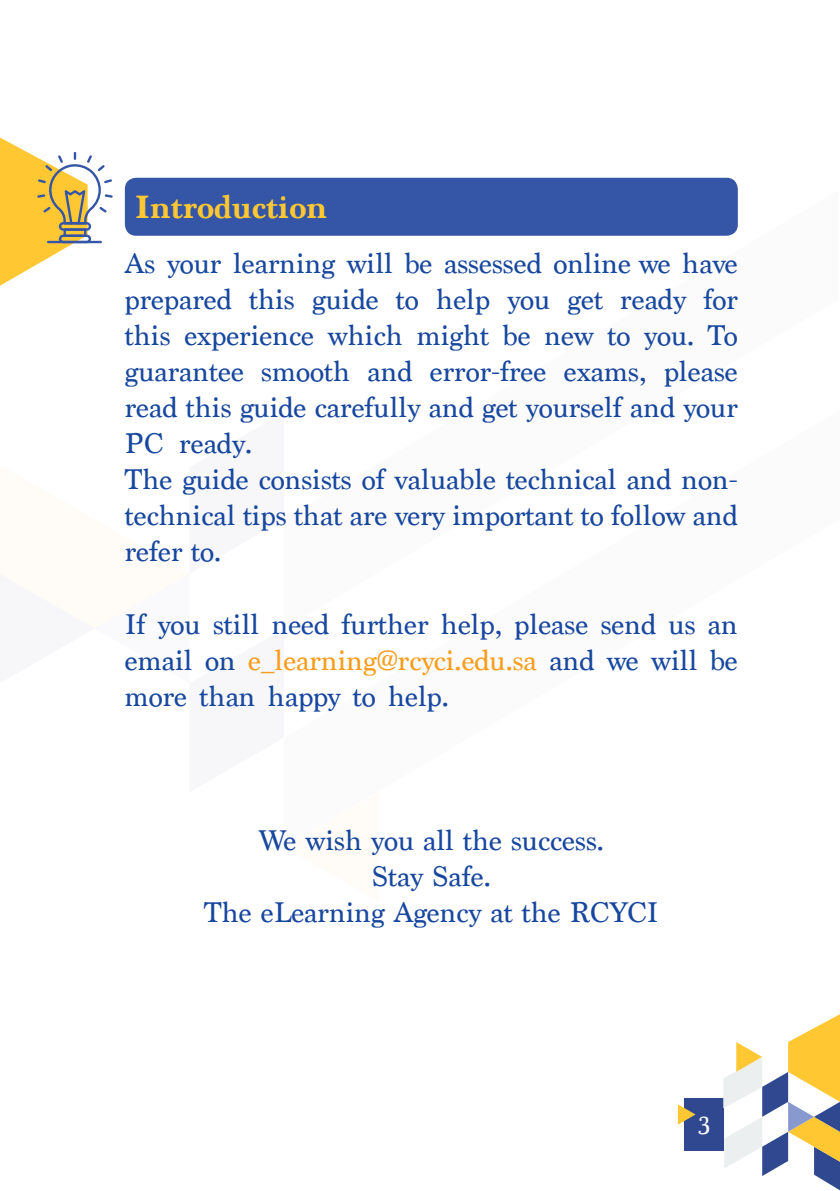
<style>
.page{position:relative;width:840px;height:1191px;background:#fff}
.page>*{position:absolute;margin:0;border:0;box-sizing:border-box;transform-origin:0 0}
.t1{font:700 34px "Marion";color:#ffc832}
.t2{font:30px/36px "Marion";color:#17479e}
.t3{font:26px "Marion";color:#fff}
.s1{color:#f99d1c}
</style>
<div class="page">
<div style="left:683px;top:1098px;width:40px;height:52px;background:#2f488f"></div>
<svg style="left:722px;top:1014px;width:117px;height:176px"></svg>
<svg style="left:677px;top:1104px;width:18px;height:20px"></svg>
<div style="left:125px;top:178px;width:612px;height:58px;background:#3555a6;border-radius:11px"></div>
<svg style="left:0;top:137px;width:113px;height:149px"></svg>
<p class="t1" style="left:135px;top:187px;width:194px">Introduction</p>
<p class="t2" style="left:125px;top:246px;width:614px">As your learning will be assessed online we have prepared this guide to help you get ready for this experience which might be new to you. To guarantee smooth and error-free exams, please read this guide carefully and get yourself and your PC ready.<br>The guide consists of valuable technical and non&shy;technical tips that are very important to follow and refer to.</p>
<p class="t2" style="left:125px;top:606px;width:614px;text-align:justify">If you still need further help, please send us an email on <span class="s1">e_learning@rcyci.edu.sa</span> and we will be more than happy to help.</p>
<p class="t2" style="left:204px;top:822px;width:455px;text-align:center">We wish you all the success.<br>Stay Safe.<br>The eLearning Agency at the RCYCI</p>
<p class="t3" style="left:698px;top:1110px;width:13px">3</p>
</div>
